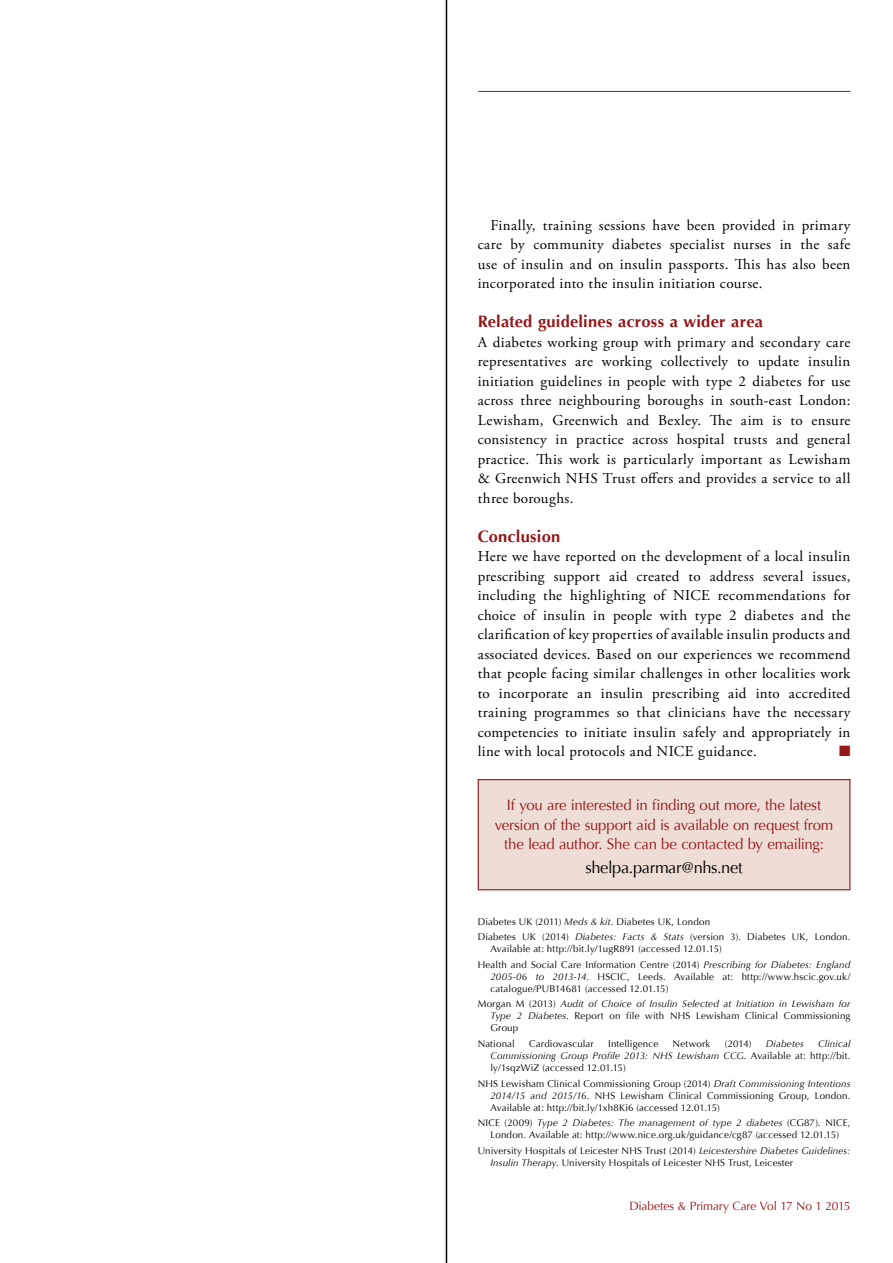
<style>
.page{position:relative;width:893px;height:1263px;background:#fff}
.page>*{position:absolute;margin:0;border:0;box-sizing:border-box;transform-origin:0 0}
.t1{font:700 16.5px "Optima";letter-spacing:.01em;color:#96171a}
.t2{font:16.5px "Optima";letter-spacing:-.025em;color:#000}
.t3{font:15px/19.5px "Adobe Garamond Pro";letter-spacing:.025em;color:#000;text-align:justify}
.t4{font:15px/19.5px "Optima";letter-spacing:-.015em;color:#96171a;text-align:center}
.t5{font:15px "Zapf Dingbats ITC";color:#96171a}
.t6{font:12px "Optima";letter-spacing:-.01em;color:#96171a}
.t7{font:9.75px/12px "Optima";letter-spacing:.015em;color:#000}
.t8{font:italic 9.75px/12px "Optima";letter-spacing:.015em;color:#000;text-align:justify}
.s1{font-style:italic}
.s2{font-style:normal}
</style>
<div class="page">
<hr style="left:478px;top:91px;width:372px;height:1px;background:#96171a">
<hr style="left:446px;top:0;width:1px;height:1263px;background:#000">
<div style="left:478px;top:780px;width:372px;height:110px;background:#eeddd5"></div>
<div style="left:478px;top:779px;width:372px;height:111px;border:1px solid #96171a"></div>
<p class="t3" style="left:478px;top:216px;width:374px;text-indent:13px">Finally, training sessions have been provided in primary care by community diabetes specialist nurses in the safe use of insulin and on insulin passports. This has also been incorporated into the insulin initiation course.</p>
<p class="t1" style="left:478px;top:312px;width:287px">Related guidelines across a wider area</p>
<p class="t3" style="left:478px;top:333px;width:374px">A diabetes working group with primary and secondary care representatives are working collectively to update insulin initiation guidelines in people with type 2 diabetes for use across three neighbouring boroughs in south-east London:<br>Lewisham, Greenwich and Bexley. The aim is to ensure consistency in practice across hospital trusts and general practice. This work is particularly important as Lewisham &amp; Greenwich NHS Trust offers and provides a service to all three boroughs.</p>
<p class="t1" style="left:478px;top:526px;width:84px">Conclusion</p>
<p class="t3" style="left:478px;top:547px;width:374px">Here we have reported on the development of a local insulin prescribing support aid created to address several issues, including the highlighting of NICE recommendations for choice of insulin in people with type 2 diabetes and the clarification of key properties of available insulin products and associated devices. Based on our experiences we recommend that people facing similar challenges in other localities work to incorporate an insulin prescribing aid into accredited training programmes so that clinicians have the necessary competencies to initiate insulin safely and appropriately in line with local protocols and NICE guidance.</p>
<p class="t5" style="left:839px;top:744px;width:13px">■</p>
<p class="t4" style="left:495px;top:795px;width:340px">If you are interested in finding out more, the latest version of the support aid is available on request from the lead author. She can be contacted by emailing:</p>
<p class="t2" style="left:585px;top:858px;width:159px">shelpa.parmar@nhs.net</p>
<p class="t7" style="left:478px;top:914px;width:374px;line-height:15.6px">Diabetes UK (2011) <span class="s1">Meds &amp; kit</span>. Diabetes UK, London<br>Diabetes UK (2014) <span class="s1">Diabetes: Facts &amp; Stats</span> (version 3). Diabetes UK, London.</p>
<p class="t7" style="left:478px;top:941px;width:374px;line-height:15.6px;text-indent:13px">Available at: http://bit.ly/1ugR891 (accessed 12.01.15)<br>Health and Social Care Information Centre (2014) <span class="s1">Prescribing for Diabetes: England</span></p>
<p class="t7" style="left:490px;top:971px;width:362px"><span class="s1">2005-06 to 2013-14</span>. HSCIC, Leeds. Available at: http://www.hscic.gov.uk/ catalogue/PUB14681 (accessed 12.01.15)</p>
<p class="t8" style="left:490px;top:998px;width:362px;text-indent:-13px"><span class="s2">Morgan M (2013)</span> Audit of Choice of Insulin Selected at Initiation in Lewisham for Type 2 Diabetes<span class="s2">. Report on file with NHS Lewisham Clinical Commissioning Group</span></p>
<p class="t7" style="left:478px;top:1038px;width:39px">National</p>
<p class="t7" style="left:529px;top:1038px;width:66px">Cardiovascular</p>
<p class="t7" style="left:608px;top:1038px;width:52px">Intelligence</p>
<p class="t7" style="left:673px;top:1038px;width:39px">Network</p>
<p class="t7" style="left:725px;top:1038px;width:28px">(2014)</p>
<p class="t8" style="left:766px;top:1038px;width:40px">Diabetes</p>
<p class="t8" style="left:490px;top:1038px;width:362px;text-indent:328px">Clinical Commissioning Group Profile 2013: NHS Lewisham CCG<span class="s2">. Available at: http://bit. ly/1sqzWiZ (accessed 12.01.15)</span></p>
<p class="t7" style="left:490px;top:1077px;width:362px;text-align:justify;text-indent:-13px">NHS Lewisham Clinical Commissioning Group (2014) <span class="s1">Draft Commissioning Intentions 2014/15 and 2015/16</span>. NHS Lewisham Clinical Commissioning Group, London.<br>Available at: http://bit.ly/1xh8Ki6 (accessed 12.01.15)</p>
<p class="t7" style="left:478px;top:1117px;width:374px;text-align:center">NICE (2009) <span class="s1">Type 2 Diabetes: The management of type 2 diabetes</span> (CG87). NICE,<br>London. Available at: http://www.nice.org.uk/guidance/cg87 (accessed 12.01.15)</p>
<p class="t7" style="left:490px;top:1144px;width:362px;text-indent:-13px">University Hospitals of Leicester NHS Trust (2014) <span class="s1">Leicestershire Diabetes Guidelines:<br>Insulin Therapy</span>. University Hospitals of Leicester NHS Trust, Leicester</p>
<p class="t6" style="left:629px;top:1199px;width:223px">Diabetes &amp; Primary Care Vol 17 No 1 2015</p>
</div>
